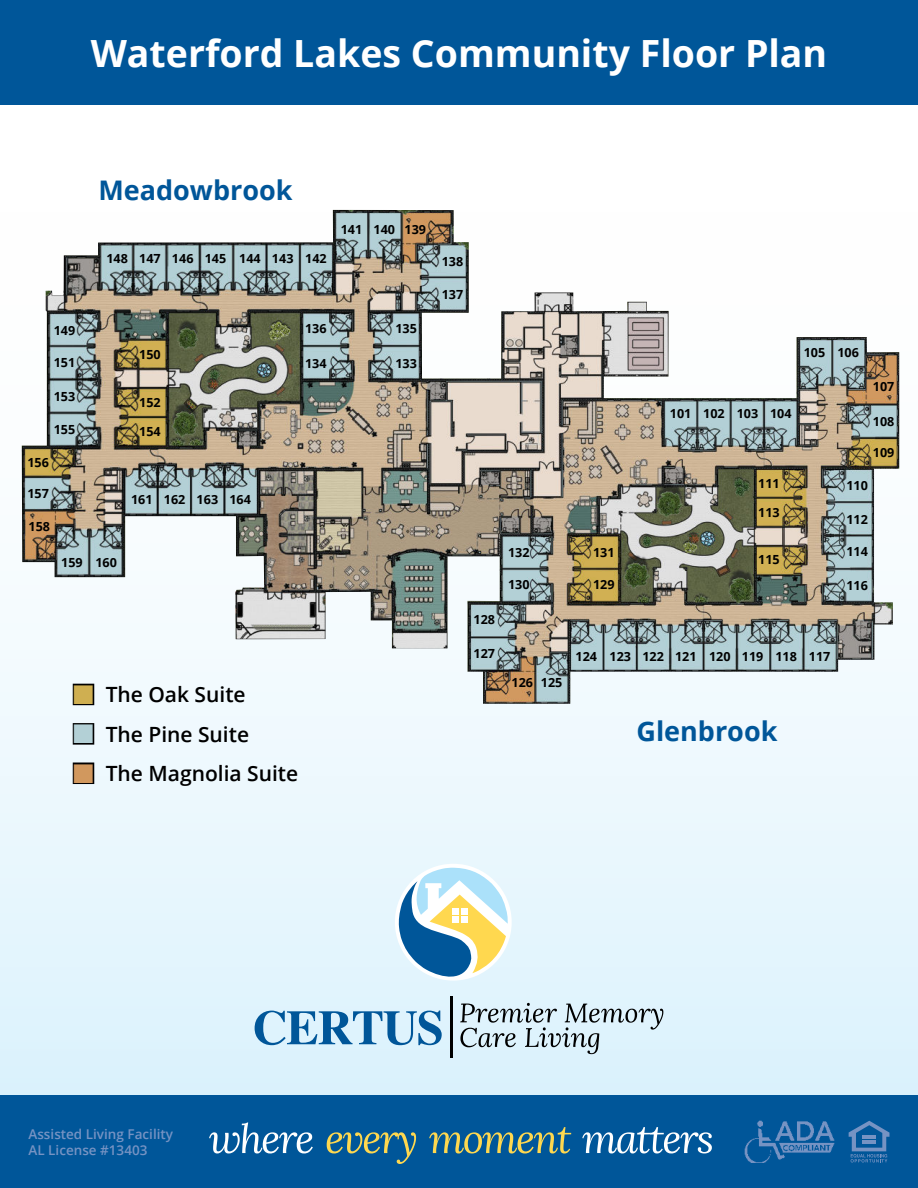
<style>
.page{position:relative;width:918px;height:1188px;background:#fff}
.page>*{position:absolute;margin:0;border:0;box-sizing:border-box;transform-origin:0 0}
.t1{font:700 37.5px "Open Sans";color:#fff}
.t2{font:700 27px "Open Sans";color:#005699}
.t3{font:600 21px "Open Sans";color:#000}
.t4{font:600 13.5px/16.2px "Open Sans";color:#7693c3}
.t5{font:700 12.6px "Open Sans";color:#000}
</style>
<div class="page">
<div style="left:0;top:104px;width:918px;height:992px;background:linear-gradient(to bottom,#fff,#dff3fc)"></div>
<div style="left:0;top:0;width:918px;height:104px;background:#005699"></div>
<svg style="left:255px;top:1011px;width:187px;height:34px;background:#88b6d6"></svg>
<hr style="left:450px;top:996px;width:2px;height:62px;background:#000">
<svg style="left:460px;top:1003px;width:203px;height:51px;background:#bccdd6"></svg>
<div style="left:0;top:1096px;width:918px;height:92px;background:#005699"></div>
<svg style="left:849px;top:1121px;width:41px;height:41px"></svg>
<img style="left:744px;top:1121px;width:91px;height:41px">
<svg style="left:209px;top:1123px;width:104px;height:30px"></svg>
<svg style="left:327px;top:1132px;width:89px;height:32px"></svg>
<svg style="left:429px;top:1127px;width:142px;height:27px"></svg>
<svg style="left:582px;top:1127px;width:130px;height:26px"></svg>
<div style="left:395px;top:864px;width:117px;height:117px;background:#fff;border-radius:50%"></div>
<svg style="left:399px;top:868px;width:109px;height:114px"></svg>
<img style="left:22px;top:210px;width:877px;height:494px">
<h1 class="t1" style="left:91px;top:38px;width:738px">Waterford Lakes Community Floor Plan</h1>
<h2 class="t2" style="left:98px;top:179px;width:196px">Meadowbrook</h2>
<p class="t5" style="left:106px;top:253px;width:222px">148 147 146 145 144 143 142</p>
<p class="t5" style="left:341px;top:224px;width:87px">141 140 139</p>
<p class="t5" style="left:54px;top:325px;width:23px">149</p>
<p class="t5" style="left:54px;top:358px;width:23px">151</p>
<p class="t5" style="left:54px;top:391px;width:23px">153</p>
<p class="t5" style="left:54px;top:424px;width:23px">155</p>
<p class="t5" style="left:27px;top:457px;width:23px">156</p>
<p class="t5" style="left:27px;top:488px;width:23px">157</p>
<p class="t5" style="left:28px;top:521px;width:23px">158</p>
<p class="t5" style="left:61px;top:557px;width:57px">159 160</p>
<p class="t5" style="left:139px;top:349px;width:23px">150</p>
<p class="t5" style="left:139px;top:397px;width:23px">152</p>
<p class="t5" style="left:139px;top:426px;width:23px">154</p>
<p class="t5" style="left:131px;top:494px;width:121px">161 162 163 164</p>
<p class="t5" style="left:305px;top:324px;width:23px">136</p>
<p class="t5" style="left:305px;top:358px;width:23px">134</p>
<p class="t5" style="left:395px;top:324px;width:23px">135</p>
<p class="t5" style="left:395px;top:358px;width:23px">133</p>
<h3 class="t3" style="left:73px;top:686px;width:174px">■ The Oak Suite</h3>
<h3 class="t3" style="left:73px;top:726px;width:177px">■ The Pine Suite</h3>
<h3 class="t3" style="left:73px;top:765px;width:227px">■ The Magnolia Suite</h3>
<p class="t5" style="left:442px;top:256px;width:23px">138</p>
<p class="t5" style="left:442px;top:289px;width:23px">137</p>
<p class="t5" style="left:474px;top:614px;width:23px">128</p>
<p class="t5" style="left:474px;top:649px;width:23px">127</p>
<p class="t5" style="left:508px;top:547px;width:23px">132</p>
<p class="t5" style="left:508px;top:580px;width:23px">130</p>
<p class="t5" style="left:512px;top:678px;width:52px">126 125</p>
<p class="t5" style="left:804px;top:347px;width:57px">105 106</p>
<p class="t5" style="left:670px;top:409px;width:123px">101 102 103 104</p>
<p class="t5" style="left:873px;top:382px;width:23px">107</p>
<p class="t5" style="left:873px;top:417px;width:23px">108</p>
<p class="t5" style="left:873px;top:448px;width:23px">109</p>
<p class="t5" style="left:758px;top:478px;width:23px">111</p>
<p class="t5" style="left:846px;top:481px;width:23px">110</p>
<p class="t5" style="left:758px;top:507px;width:23px">113</p>
<p class="t5" style="left:758px;top:555px;width:23px">115</p>
<p class="t5" style="left:846px;top:514px;width:23px">112</p>
<p class="t5" style="left:846px;top:547px;width:23px">114</p>
<p class="t5" style="left:593px;top:547px;width:23px">131</p>
<p class="t5" style="left:593px;top:580px;width:23px">129</p>
<p class="t5" style="left:846px;top:580px;width:23px">116</p>
<p class="t5" style="left:576px;top:651px;width:256px">124 123 122 121 120 119 118 117</p>
<h2 class="t2" style="left:637px;top:720px;width:142px">Glenbrook</h2>
<p class="t4" style="left:28px;top:1127px;width:146px">Assisted Living Facility<br>AL License #13403</p>
</div>
